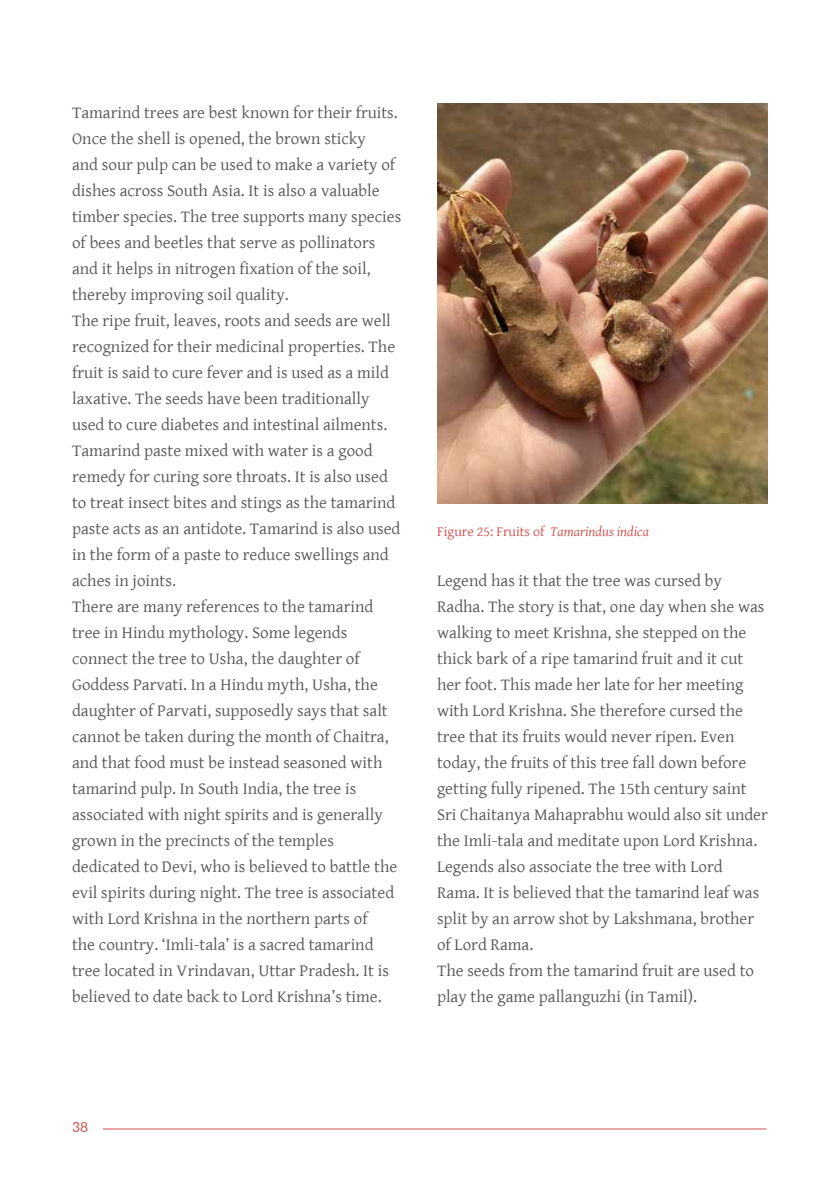
<style>
.page{position:relative;width:840px;height:1191px;background:#fff}
.page>*{position:absolute;margin:0;border:0;box-sizing:border-box;transform-origin:0 0}
.t1{font:17px/26px "Gentium Basic";color:#575756}
.t2{font:14px "Gentium Basic";color:#d04f4d}
.t3{font:14px "Lato";color:#d04f4d}
.s1{font-style:italic}
</style>
<div class="page">
<hr style="left:103px;top:1128px;width:663px;height:1px;background:#d04f4d">
<img style="left:437px;top:103px;width:330px;height:400px">
<p class="t1" style="left:72px;top:99px;width:330px">Tamarind trees are best known for their fruits.<br>Once the shell is opened, the brown sticky<br>and sour pulp can be used to make a variety of dishes across South Asia. It is also a valuable timber species. The tree supports many species of bees and beetles that serve as pollinators and it helps in nitrogen fixation of the soil, thereby improving soil quality.<br>The ripe fruit, leaves, roots and seeds are well recognized for their medicinal properties. The fruit is said to cure fever and is used as a mild laxative. The seeds have been traditionally used to cure diabetes and intestinal ailments.<br>Tamarind paste mixed with water is a good remedy for curing sore throats. It is also used to treat insect bites and stings as the tamarind paste acts as an antidote. Tamarind is also used in the form of a paste to reduce swellings and aches in joints.<br>There are many references to the tamarind tree in Hindu mythology. Some legends connect the tree to Usha, the daughter of Goddess Parvati. In a Hindu myth, Usha, the daughter of Parvati, supposedly says that salt cannot be taken during the month of Chaitra, and that food must be instead seasoned with tamarind pulp. In South India, the tree is associated with night spirits and is generally grown in the precincts of the temples dedicated to Devi, who is believed to battle the evil spirits during night. The tree is associated with Lord Krishna in the northern parts of<br>the country. ‘Imli-tala’ is a sacred tamarind tree located in Vrindavan, Uttar Pradesh. It is believed to date back to Lord Krishna’s time.</p>
<p class="t2" style="left:437px;top:521px;width:213px">Figure 25: Fruits of <span class="s1">Tamarindus indica</span></p>
<p class="t1" style="left:437px;top:566px;width:332px">Legend has it that the tree was cursed by Radha. The story is that, one day when she was walking to meet Krishna, she stepped on the thick bark of a ripe tamarind fruit and it cut her foot. This made her late for her meeting with Lord Krishna. She therefore cursed the tree that its fruits would never ripen. Even today, the fruits of this tree fall down before getting fully ripened. The 15th century saint Sri Chaitanya Mahaprabhu would also sit under the Imli-tala and meditate upon Lord Krishna.<br>Legends also associate the tree with Lord Rama. It is believed that the tamarind leaf was split by an arrow shot by Lakshmana, brother of Lord Rama.<br>The seeds from the tamarind fruit are used to play the game pallanguzhi (in Tamil).</p>
<p class="t3" style="left:72px;top:1117px;width:18px">38</p>
</div>
